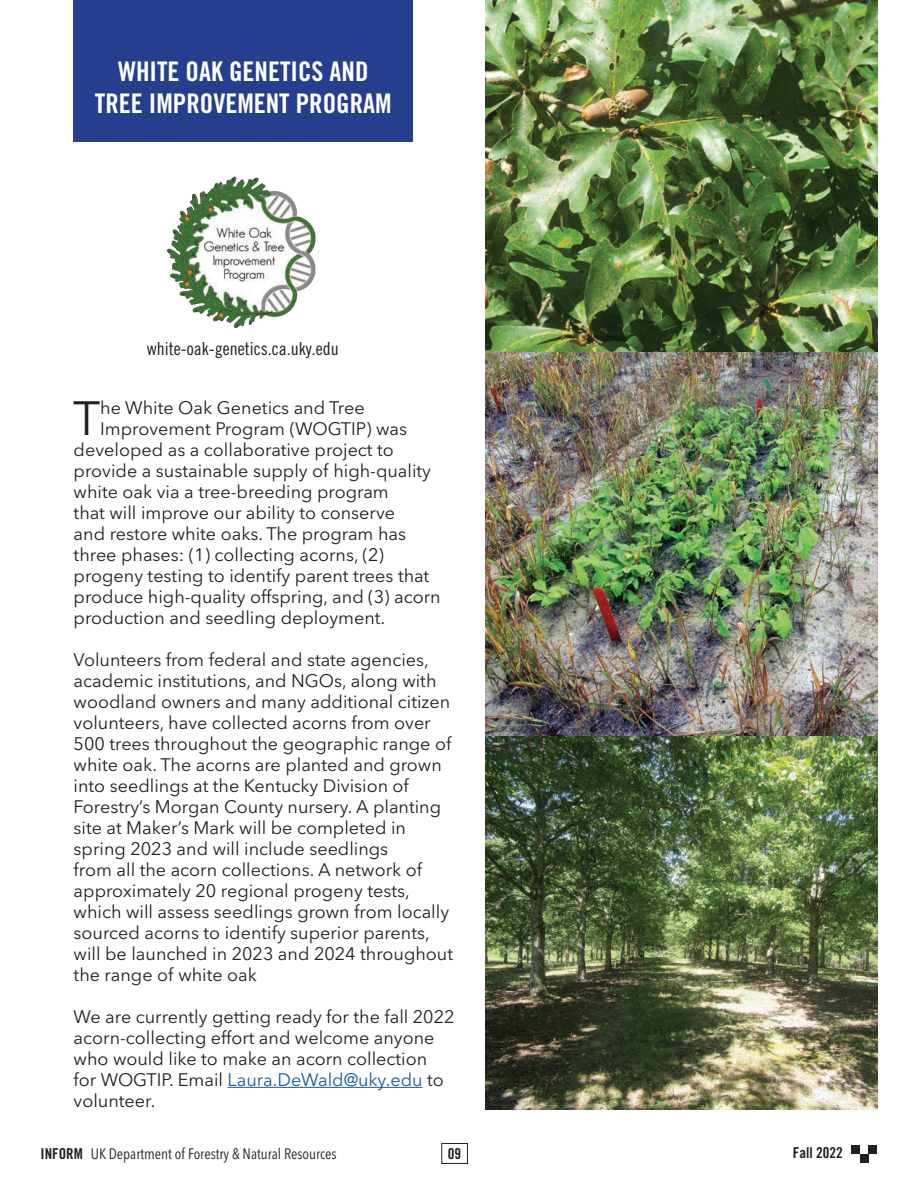
<style>
.page{position:relative;width:918px;height:1188px;background:#fff}
.page>*{position:absolute;margin:0;border:0;box-sizing:border-box;transform-origin:0 0}
.t1{font:47.7px "Avenir Next LT Pro";color:#231f20}
.t2{font:27px "Trade Gothic LT Pro Bd Cn 20";color:#fff}
.t3{font:18px/21px "Avenir Next LT Pro";color:#231f20}
.t4{font:18px "Trade Gothic LT Pro Cn 18";color:#231f20}
.t5{font:condensed 15px "Avenir Next LT Pro";color:#231f20}
.t6{font:15px "Trade Gothic LT Pro Bd Cn 20";color:#231f20}
.s1{color:#175d9e}
.s2{font-family:"Trade Gothic LT Pro Bd Cn 20";font-stretch:normal}
</style>
<div class="page">
<svg style="left:441px;top:1143px;width:27px;height:21px"></svg>
<div style="left:860px;top:1155px;width:8px;height:8px;background:#231f20"></div>
<div style="left:869px;top:1145px;width:8px;height:9px;background:#231f20"></div>
<div style="left:851px;top:1145px;width:9px;height:9px;background:#231f20"></div>
<img style="left:485px;top:0;width:393px;height:1110px">
<hr style="left:228px;top:1087px;width:195px;height:1px;background:#175d9e">
<img style="left:166px;top:176px;width:150px;height:153px">
<div style="left:74px;top:0;width:339px;height:142px;background:#253f8e"></div>
<p class="t2" style="left:118px;top:55px;width:252px">WHITE OAK GENETICS AND</p>
<p class="t2" style="left:95px;top:87px;width:298px">TREE IMPROVEMENT PROGRAM</p>
<p class="t4" style="left:147px;top:338px;width:193px">white-oak-genetics.ca.uky.edu</p>
<p class="t1" style="left:73px;top:389px;width:29px">T</p>
<p class="t3" style="left:100px;top:397px;width:266px">he White Oak Genetics and Tree</p>
<p class="t3" style="left:100px;top:418px;width:308px">Improvement Program (WOGTIP) was</p>
<p class="t3" style="left:74px;top:439px;width:322px">developed as a collaborative project to</p>
<p class="t3" style="left:74px;top:460px;width:359px">provide a sustainable supply of high-quality</p>
<p class="t3" style="left:74px;top:481px;width:317px">white oak via a tree-breeding program</p>
<p class="t3" style="left:74px;top:502px;width:323px">that will improve our ability to conserve</p>
<p class="t3" style="left:74px;top:523px;width:334px">and restore white oaks. The program has</p>
<p class="t3" style="left:74px;top:544px;width:312px">three phases: (1) collecting acorns, (2)</p>
<p class="t3" style="left:74px;top:565px;width:357px">progeny testing to identify parent trees that</p>
<p class="t3" style="left:74px;top:586px;width:368px">produce high-quality offspring, and (3) acorn</p>
<p class="t3" style="left:74px;top:607px;width:313px">production and seedling deployment.</p>
<p class="t3" style="left:74px;top:649px;width:381px">Volunteers from federal and state agencies, academic institutions, and NGOs, along with woodland owners and many additional citizen volunteers, have collected acorns from over 500 trees throughout the geographic range of white oak. The acorns are planted and grown into seedlings at the Kentucky Division of Forestry’s Morgan County nursery. A planting site at Maker’s Mark will be completed in spring 2023 and will include seedlings<br>from all the acorn collections. A network of approximately 20 regional progeny tests, which will assess seedlings grown from locally sourced acorns to identify superior parents, will be launched in 2023 and 2024 throughout the range of white oak</p>
<p class="t3" style="left:74px;top:1006px;width:382px">We are currently getting ready for the fall 2022 acorn-collecting effort and welcome anyone who would like to make an acorn collection<br>for WOGTIP. Email <span class="s1">Laura.DeWald@uky.edu</span> to volunteer.</p>
<p class="t5" style="left:40px;top:1145px;width:298px"><span class="s2">INFORM</span> UK Department of Forestry &amp; Natural Resources</p>
<p class="t6" style="left:448px;top:1144px;width:15px">09</p>
<p class="t6" style="left:793px;top:1144px;width:51px">Fall 2022</p>
</div>
